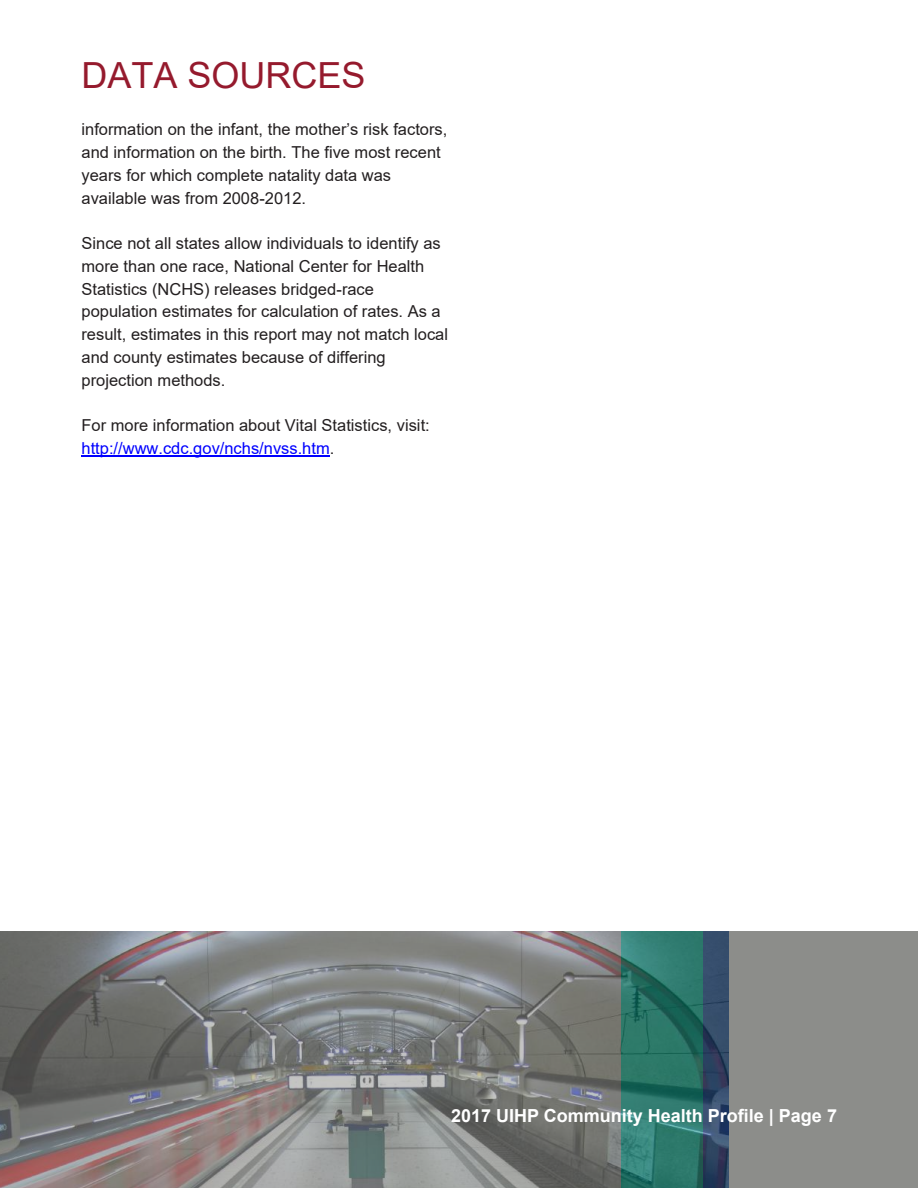
<style>
.page{position:relative;width:918px;height:1188px;background:#fff}
.page>*{position:absolute;margin:0;border:0;box-sizing:border-box;transform-origin:0 0}
.t1{font:36px "Arial";color:#951a2d}
.t2{font:700 18px "Arial";color:#fff}
.t3{font:16.5px/22.8px "Arial";color:#231f20}
.s1{color:#00f}
</style>
<div class="page">
<div style="left:0;top:932px;width:918px;height:256px;background:#8c8d8a"></div>
<img style="left:0;top:932px;width:729px;height:256px">
<hr style="left:82px;top:456px;width:248px;height:1px;background:#00f">
<h1 class="t1" style="left:82px;top:51px;width:286px">DATA SOURCES</h1>
<p class="t3" style="left:82px;top:118px;width:367px">information on the infant, the mother’s risk factors, and information on the birth. The five most recent years for which complete natality data was available was from 2008-2012.</p>
<p class="t3" style="left:82px;top:232px;width:368px">Since not all states allow individuals to identify as more than one race, National Center for Health Statistics (NCHS) releases bridged-race population estimates for calculation of rates. As a result, estimates in this report may not match local and county estimates because of differing projection methods.</p>
<p class="t3" style="left:82px;top:414px;width:350px">For more information about Vital Statistics, visit: <span class="s1">http://www.cdc.gov/nchs/nvss.htm</span>.</p>
<p class="t2" style="left:451px;top:1103px;width:387px">2017 UIHP Community Health Profile | Page 7</p>
</div>
